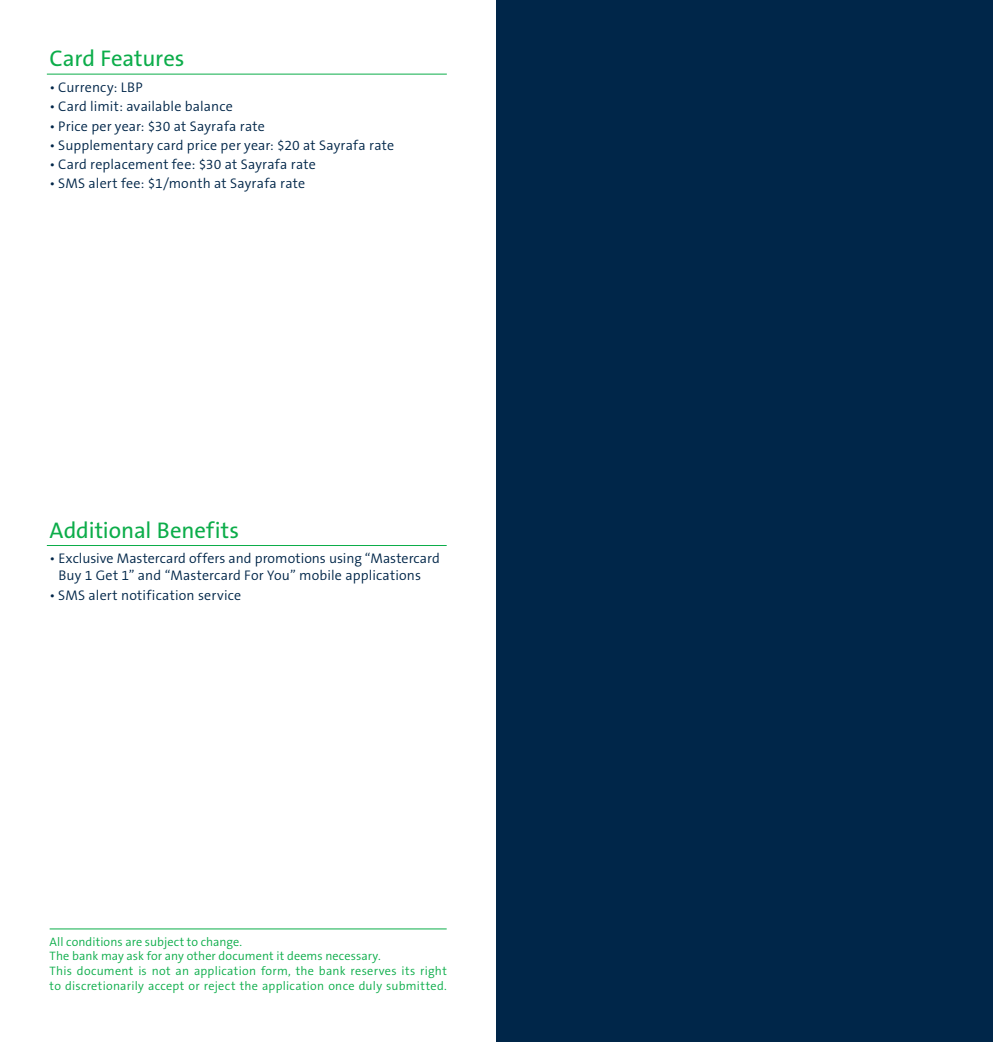
<style>
.page{position:relative;width:993px;height:1042px;background:#fff}
.page>*{position:absolute;margin:0;border:0;box-sizing:border-box;transform-origin:0 0}
.t1{font:22.75px "The Sans B Plus W5 Plain";color:#0cad4a}
.t2{font:300 14px/16.8px "The Sans B Plus W4";letter-spacing:.01em;color:#002649}
.t3{font:300 12.25px/14.7px "The Sans B Plus W4";letter-spacing:.015em;color:#0cad4a}
</style>
<div class="page">
<hr style="left:47px;top:545px;width:399px;height:1px;background:#0cad4a">
<div style="left:496px;top:0;width:496px;height:1042px;background:#002649"></div>
<hr style="left:47px;top:74px;width:399px;height:1px;background:#0cad4a">
<hr style="left:50px;top:928px;width:396px;height:1px;background:#0cad4a">
<h1 class="t1" style="left:50px;top:44px;width:136px">Card Features</h1>
<p class="t2" style="left:50px;top:79px;width:94px">• Currency: LBP</p>
<p class="t2" style="left:50px;top:98px;width:184px">• Card limit: available balance</p>
<p class="t2" style="left:50px;top:118px;width:217px">• Price per year: $30 at Sayrafa rate</p>
<p class="t2" style="left:50px;top:137px;width:346px">• Supplementary card price per year: $20 at Sayrafa rate</p>
<p class="t2" style="left:50px;top:156px;width:267px">• Card replacement fee: $30 at Sayrafa rate</p>
<p class="t2" style="left:50px;top:175px;width:257px">• SMS alert fee: $1/month at Sayrafa rate</p>
<h1 class="t1" style="left:50px;top:515px;width:191px">Additional Benefits</h1>
<p class="t2" style="left:58px;top:550px;width:383px;text-indent:-9px">• Exclusive Mastercard offers and promotions using “Mastercard<br>Buy 1 Get 1” and “Mastercard For You” mobile applications</p>
<p class="t2" style="left:50px;top:586px;width:193px">• SMS alert notification service</p>
<p class="t3" style="left:50px;top:934px;width:398px">All conditions are subject to change.<br>The bank may ask for any other document it deems necessary.<br>This document is not an application form, the bank reserves its right to discretionarily accept or reject the application once duly submitted.</p>
</div>
